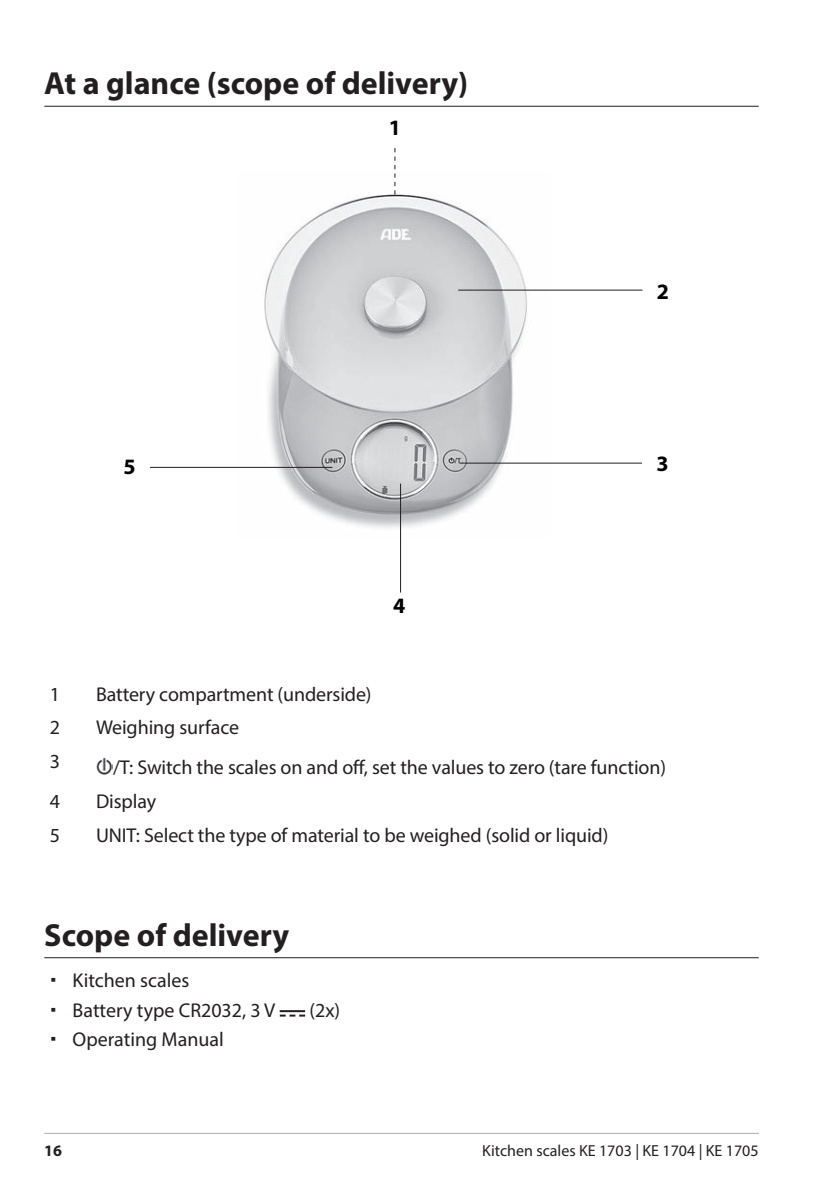
<style>
.page{position:relative;width:837px;height:1189px;background:#fff}
.page>*{position:absolute;margin:0;border:0;box-sizing:border-box;transform-origin:0 0}
.t1{font:700 32px "Myriad Pro";color:#231f20}
.t2{font:700 22px "Myriad Pro";color:#000}
.t3{font:20px/29.6px "Myriad Pro";letter-spacing:-.005em;color:#231f20}
.t4{font:16px "Myriad Pro";color:#231f20}
.t5{font:700 16px "Myriad Pro";color:#231f20}
</style>
<div class="page">
<hr style="left:44px;top:1132px;width:715px;height:1px;background:#adaeb2">
<hr style="left:44px;top:106px;width:715px;height:1px;background:#231f20">
<hr style="left:44px;top:957px;width:715px;height:1px;background:#231f20">
<img style="left:96px;top:758px;width:17px;height:16px">
<svg style="left:280px;top:1014px;width:25px;height:2px"></svg>
<hr style="left:280px;top:1010px;width:25px;height:2px;background:#231f20">
<img style="left:239px;top:173px;width:311px;height:364px">
<hr style="left:460px;top:462px;width:182px;height:1px;background:#231f20">
<svg style="left:394px;top:148px;width:1px;height:47px"></svg>
<hr style="left:400px;top:483px;width:1px;height:109px;background:#231f20">
<hr style="left:458px;top:289px;width:184px;height:1px;background:#231f20">
<hr style="left:150px;top:467px;width:182px;height:1px;background:#231f20">
<h1 class="t1" style="left:44px;top:63px;width:425px">At a glance (scope of delivery)</h1>
<p class="t2" style="left:123px;top:452px;width:14px">5</p>
<p class="t2" style="left:389px;top:113px;width:14px">1</p>
<p class="t2" style="left:393px;top:591px;width:14px">4</p>
<p class="t2" style="left:657px;top:277px;width:14px">2</p>
<p class="t2" style="left:656px;top:449px;width:14px">3</p>
<p class="t3" style="left:50px;top:678px;width:12px">1</p>
<p class="t3" style="left:96px;top:678px;width:277px">Battery compartment (underside)</p>
<p class="t3" style="left:50px;top:712px;width:12px">2</p>
<p class="t3" style="left:96px;top:712px;width:145px">Weighing surface</p>
<p class="t3" style="left:50px;top:746px;width:12px">3</p>
<p class="t3" style="left:113px;top:752px;width:554px">/T: Switch the scales on and off, set the values to zero (tare function)</p>
<p class="t3" style="left:50px;top:786px;width:12px">4</p>
<p class="t3" style="left:96px;top:786px;width:62px">Display</p>
<p class="t3" style="left:50px;top:820px;width:12px">5</p>
<p class="t3" style="left:96px;top:820px;width:514px">UNIT: Select the type of material to be weighed (solid or liquid)</p>
<h1 class="t1" style="left:44px;top:914px;width:246px">Scope of delivery</h1>
<p class="t3" style="left:73px;top:965px;width:204px">Kitchen scales<br>Battery type CR2032, 3 V</p>
<p class="t3" style="left:73px;top:1024px;width:153px">Operating Manual</p>
<p class="t3" style="left:309px;top:994px;width:32px">(2x)</p>
<p class="t5" style="left:44px;top:1139px;width:19px">16</p>
<p class="t4" style="left:482px;top:1140px;width:278px">Kitchen scales KE 1703 | KE 1704 | KE 1705</p>
</div>
